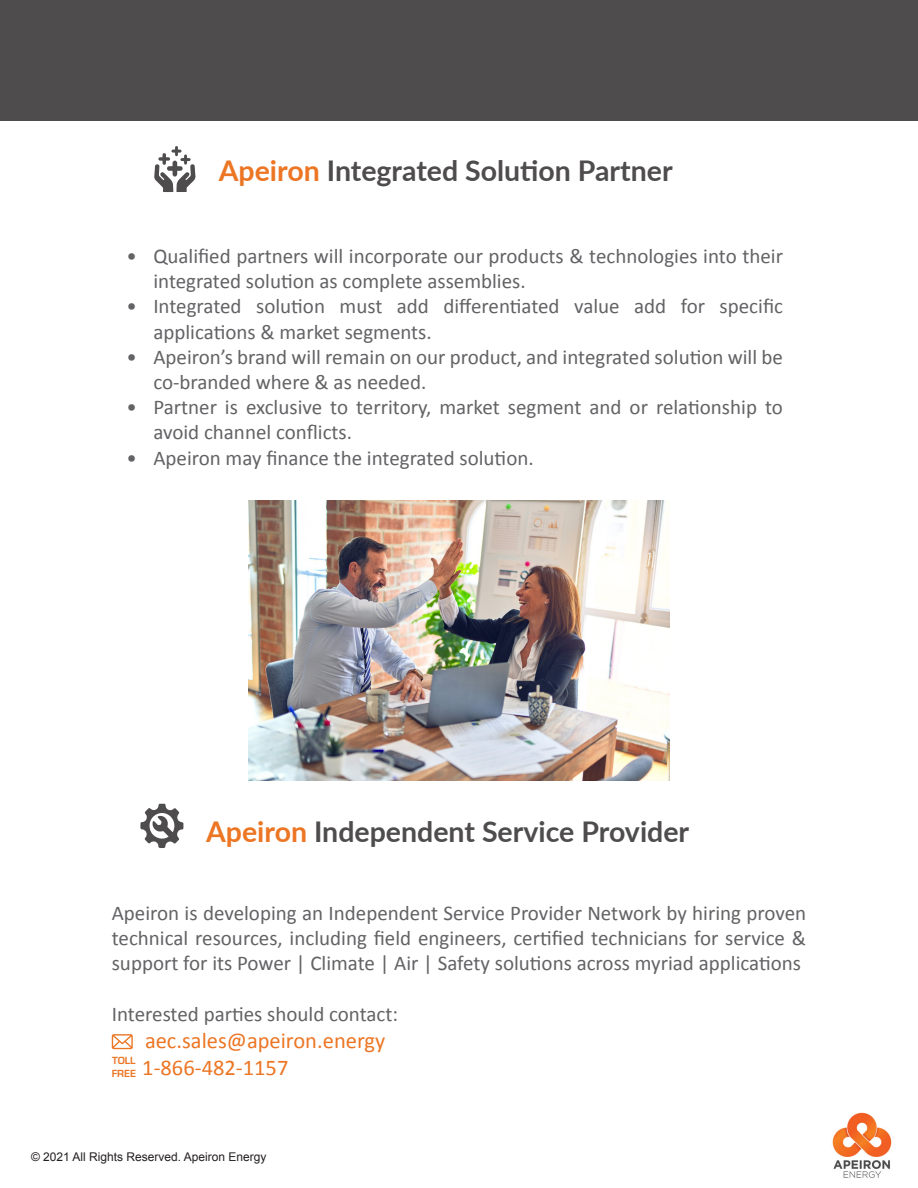
<style>
.page{position:relative;width:918px;height:1188px;background:#fff}
.page>*{position:absolute;margin:0;border:0;box-sizing:border-box;transform-origin:0 0}
.t1{font:700 28.5px "Lato";color:#4e4c4d}
.t2{font:22.5px/27px "Calibri";color:#ec7624}
.t3{font:21px/25.2px "Calibri";color:#636366}
.t4{font:12px "Arial";color:#231f20}
.t5{font:700 10.8px/12.9px "Eurostile";color:#ec7624}
.s1{color:#ec7624}
</style>
<div class="page">
<img style="left:832px;top:1112px;width:60px;height:66px">
<svg style="left:154px;top:146px;width:42px;height:46px"></svg>
<svg style="left:140px;top:804px;width:43px;height:44px"></svg>
<img style="left:249px;top:500px;width:420px;height:281px">
<div style="left:0;top:0;width:918px;height:121px;background:#4e4c4d"></div>
<svg style="left:112px;top:1034px;width:21px;height:15px"></svg>
<p class="t1" style="left:219px;top:150px;width:456px"><span class="s1">Apeiron</span> Integrated Solution Partner</p>
<p class="t3" style="left:153px;top:243px;width:631px;text-indent:-27px">• Qualified partners will incorporate our products &amp; technologies into their integrated solution as complete assemblies.</p>
<p class="t3" style="left:153px;top:294px;width:631px;text-indent:-27px">• Integrated solution must add differentiated value add for specific applications &amp; market segments.</p>
<p class="t3" style="left:153px;top:344px;width:631px;text-indent:-27px">• Apeiron’s brand will remain on our product, and integrated solution will be co-branded where &amp; as needed.</p>
<p class="t3" style="left:153px;top:395px;width:631px;text-indent:-27px">• Partner is exclusive to territory, market segment and or relationship to avoid channel conflicts.</p>
<p class="t3" style="left:126px;top:445px;width:409px">• Apeiron may finance the integrated solution.</p>
<p class="t1" style="left:206px;top:810px;width:485px"><span class="s1">Apeiron</span> Independent Service Provider</p>
<p class="t3" style="left:112px;top:900px;width:696px;text-align:justify">Apeiron is developing an Independent Service Provider Network by hiring proven technical resources, including field engineers, certified technicians for service &amp; support for its Power | Climate | Air | Safety solutions across myriad applications</p>
<p class="t3" style="left:112px;top:1001px;width:288px">Interested parties should contact:</p>
<p class="t2" style="left:142px;top:1027px;width:245px">aec.sales@apeiron.energy<br>1-866-482-1157</p>
<p class="t5" style="left:112px;top:1053px;width:26px">TOLL<br>FREE</p>
<p class="t4" style="left:31px;top:1149px;width:237px">© 2021 All Rights Reserved. Apeiron Energy</p>
</div>
